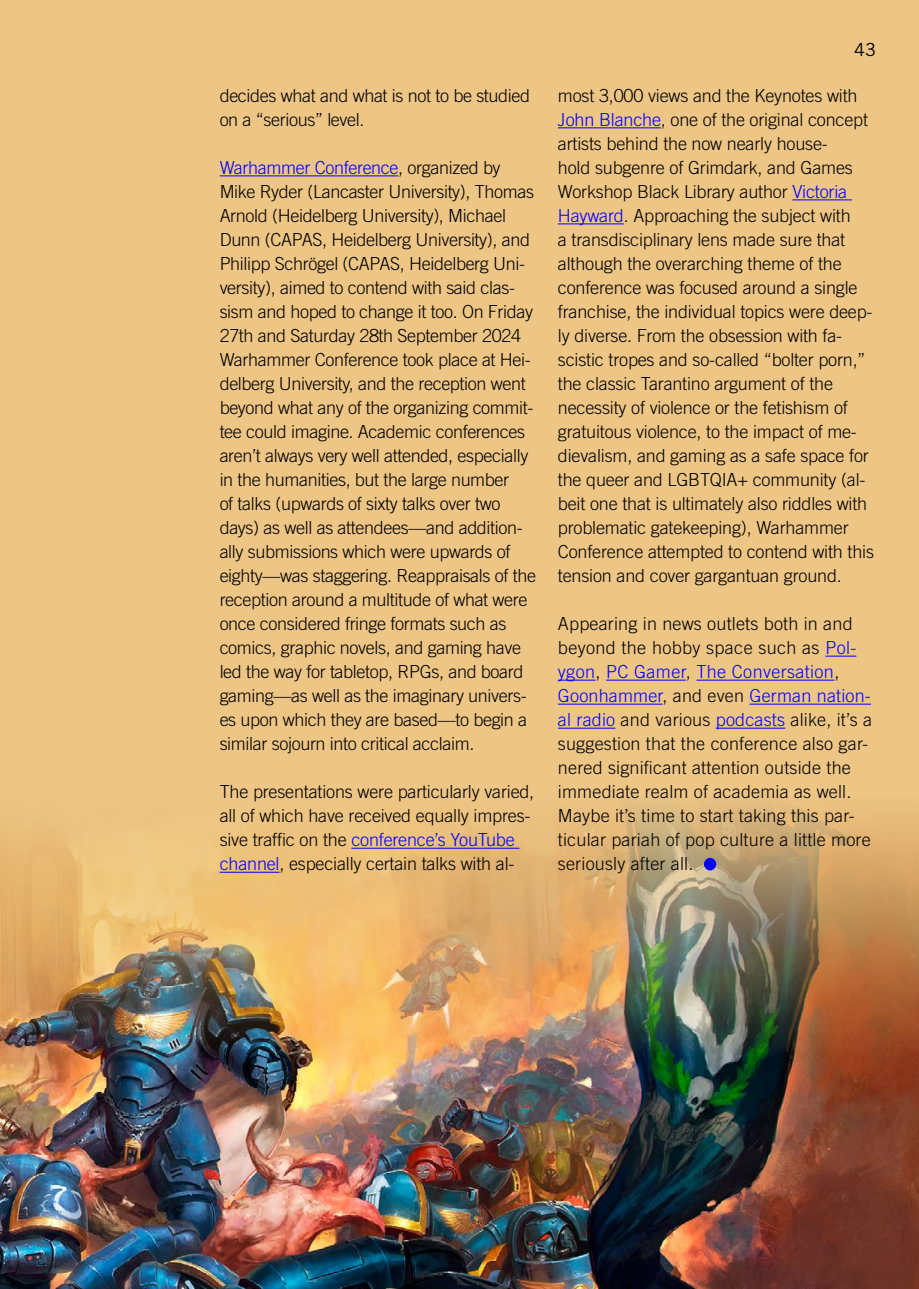
<style>
.page{position:relative;width:919px;height:1289px;background:#fff}
.page>*{position:absolute;margin:0;border:0;box-sizing:border-box;transform-origin:0 0}
.t1{font:300 18px/24px "Trade Gothic LT Std";letter-spacing:-.01em;color:#000}
.t2{font:300 18px/24px "Trade Gothic LT Std";letter-spacing:.01em;color:#000}
.t3{font:18px "Trade Gothic LT Std";color:#000}
.s1{color:#00f}
</style>
<div class="page">
<div style="left:0;top:0;width:918px;height:1288px;background:#edc585"></div>
<img style="left:1px;top:655px;width:917px;height:633px">
<hr style="left:220px;top:175px;width:178px;height:1px;background:#00f">
<hr style="left:351px;top:847px;width:168px;height:1px;background:#00f">
<hr style="left:220px;top:871px;width:59px;height:1px;background:#00f">
<hr style="left:558px;top:127px;width:102px;height:1px;background:#00f">
<hr style="left:792px;top:199px;width:59px;height:1px;background:#00f">
<hr style="left:558px;top:223px;width:65px;height:1px;background:#00f">
<hr style="left:825px;top:655px;width:31px;height:1px;background:#00f">
<hr style="left:558px;top:679px;width:37px;height:1px;background:#00f">
<hr style="left:606px;top:679px;width:79px;height:1px;background:#00f">
<hr style="left:696px;top:679px;width:138px;height:1px;background:#00f">
<hr style="left:558px;top:703px;width:104px;height:1px;background:#00f">
<hr style="left:749px;top:703px;width:121px;height:1px;background:#00f">
<hr style="left:558px;top:727px;width:57px;height:1px;background:#00f">
<hr style="left:715px;top:727px;width:70px;height:1px;background:#00f">
<div style="left:704px;top:857px;width:12px;height:13px;background:#00f;border-radius:50%"></div>
<p class="t1" style="left:220px;top:83px;width:312px">decides what and what is not to be studied on a “serious” level.</p>
<p class="t1" style="left:220px;top:155px;width:318px"><span class="s1">Warhammer Conference</span>, organized by Mike Ryder (Lancaster University), Thomas Arnold (Heidelberg University), Michael Dunn (CAPAS, Heidelberg University), and Philipp Schrögel (CAPAS, Heidelberg Uni&shy;versity), aimed to contend with said clas&shy;sism and hoped to change it too. On Friday 27th and Saturday 28th September 2024<br>Warhammer Conference took place at Hei&shy;delberg University, and the reception went beyond what any of the organizing commit&shy;tee could imagine. Academic conferences aren’t always very well attended, especially in the humanities, but the large number<br>of talks (upwards of sixty talks over two days) as well as attendees—and addition&shy;ally submissions which were upwards of eighty—was staggering. Reappraisals of the reception around a multitude of what were once considered fringe formats such as comics, graphic novels, and gaming have led the way for tabletop, RPGs, and board gaming—as well as the imaginary univers&shy;es upon which they are based—to begin a similar sojourn into critical acclaim.</p>
<p class="t1" style="left:220px;top:779px;width:316px">The presentations were particularly varied, all of which have received equally impres&shy;sive traffic on the <span class="s1">conference’s YouTube channel</span>, especially certain talks with al-</p>
<p class="t3" style="left:853px;top:39px;width:23px">43</p>
<p class="t1" style="left:558px;top:83px;width:317px">most 3,000 views and the Keynotes with <span class="s1">John Blanche</span>, one of the original concept artists behind the now nearly house-<br>hold subgenre of Grimdark, and Games Workshop Black Library author <span class="s1">Victoria Hayward</span>. Approaching the subject with<br>a transdisciplinary lens made sure that although the overarching theme of the conference was focused around a single franchise, the individual topics were deep&shy;ly diverse. From the obsession with fa&shy;scistic tropes and so-called “bolter porn,” the classic Tarantino argument of the necessity of violence or the fetishism of gratuitous violence, to the impact of me&shy;dievalism, and gaming as a safe space for the queer and LGBTQIA+ community (al&shy;beit one that is ultimately also riddles with problematic gatekeeping), Warhammer Conference attempted to contend with this tension and cover gargantuan ground.</p>
<p class="t2" style="left:558px;top:611px;width:315px">Appearing in news outlets both in and beyond the hobby space such as <span class="s1">Pol&shy;ygon</span>, <span class="s1">PC Gamer</span>, <span class="s1">The Conversation</span>, <span class="s1">Goonhammer</span>, and even <span class="s1">German nation&shy;al radio</span> and various <span class="s1">podcasts</span> alike, it’s a suggestion that the conference also gar&shy;nered significant attention outside the immediate realm of academia as well.<br>Maybe it’s time to start taking this par&shy;ticular pariah of pop culture a little more seriously after all.</p>
</div>
